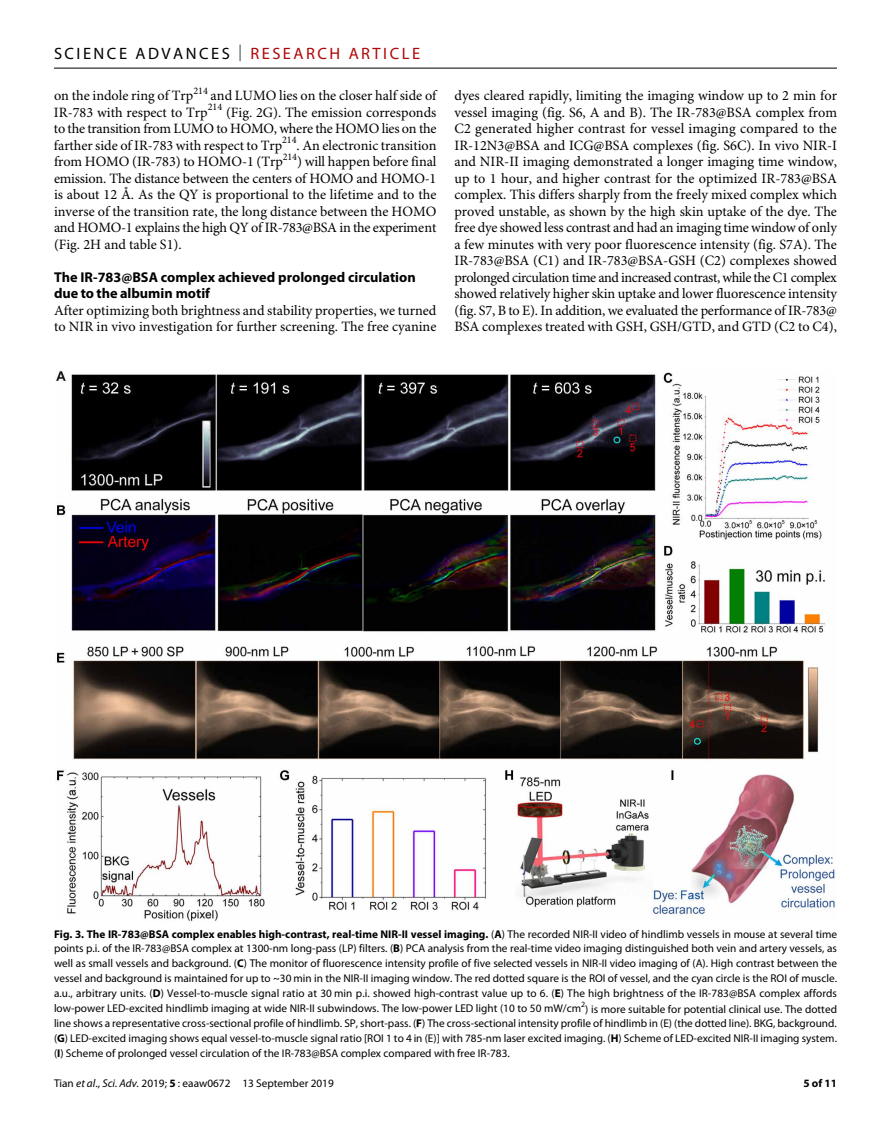
<style>
.page{position:relative;width:891px;height:1134px;background:#fff}
.page>*{position:absolute;margin:0;border:0;box-sizing:border-box;transform-origin:0 0}
.t1{font:16.5px "Myriad Pro";letter-spacing:.15em;color:#000}
.t2{font:14.25px/16.5px "Minion Pro";color:#000;text-align:justify}
.t3{font:700 14.25px/16.5px "Myriad Pro";color:#000}
.t4{font:11.25px/15px "Myriad Pro";color:#000;text-align:justify}
.t5{font:700 11.25px "Myriad Pro";color:#000}
.s1{font-weight:300}
.s2{color:#b10508}
.s3{font-weight:700}
.s4{font-style:italic}
</style>
<div class="page">
<hr style="left:54px;top:68px;width:783px;height:1px;background:#000">
<img style="left:55px;top:371px;width:781px;height:550px">
<p class="t1" style="left:54px;top:40px;width:368px">SCIENCE ADVANCES <span class="s1">|</span> <span class="s2">RESEARCH ARTICLE</span></p>
<p class="t2" style="left:54px;top:89px;width:384px">on the indole ring of Trp<sup>214</sup> and LUMO lies on the closer half side of IR-783 with respect to Trp<sup>214</sup> (Fig. 2G). The emission corresponds to the transition from LUMO to HOMO, where the HOMO lies on the farther side of IR-783 with respect to Trp<sup>214</sup>. An electronic transition from HOMO (IR-783) to HOMO-1 (Trp<sup>214</sup>) will happen before final emission. The distance between the centers of HOMO and HOMO-1 is about 12 Å. As the QY is proportional to the lifetime and to the inverse of the transition rate, the long distance between the HOMO and HOMO-1 explains the high QY of IR-783@BSA in the experiment (Fig. 2H and table S1).</p>
<p class="t3" style="left:54px;top:267px;width:363px">The IR-783@BSA complex achieved prolonged circulation due to the albumin motif</p>
<p class="t2" style="left:54px;top:303px;width:384px">After optimizing both brightness and stability properties, we turned to NIR in vivo investigation for further screening. The free cyanine</p>
<p class="t2" style="left:455px;top:89px;width:384px">dyes cleared rapidly, limiting the imaging window up to 2 min for vessel imaging (fig. S6, A and B). The IR-783@BSA complex from C2 generated higher contrast for vessel imaging compared to the IR-12N3@BSA and ICG@BSA complexes (fig. S6C). In vivo NIR-I and NIR-II imaging demonstrated a longer imaging time window, up to 1 hour, and higher contrast for the optimized IR-783@BSA complex. This differs sharply from the freely mixed complex which proved unstable, as shown by the high skin uptake of the dye. The free dye showed less contrast and had an imaging time window of only a few minutes with very poor fluorescence intensity (fig. S7A). The IR-783@BSA (C1) and IR-783@BSA-GSH (C2) complexes showed prolonged circulation time and increased contrast, while the C1 complex showed relatively higher skin uptake and lower fluorescence intensity (fig. S7, B to E). In addition, we evaluated the performance of IR-783@ BSA complexes treated with GSH, GSH/GTD, and GTD (C2 to C4),</p>
<p class="t4" style="left:54px;top:926px;width:785px"><span class="s3">Fig. 3. The IR-783@BSA complex enables high-contrast, real-time NIR-II vessel imaging.</span> (<span class="s3">A</span>) The recorded NIR-II video of hindlimb vessels in mouse at several time points p.i. of the IR-783@BSA complex at 1300-nm long-pass (LP) filters. (<span class="s3">B</span>) PCA analysis from the real-time video imaging distinguished both vein and artery vessels, as well as small vessels and background. (<span class="s3">C</span>) The monitor of fluorescence intensity profile of five selected vessels in NIR-II video imaging of (A). High contrast between the vessel and background is maintained for up to ~30 min in the NIR-II imaging window. The red dotted square is the ROI of vessel, and the cyan circle is the ROI of muscle. a.u., arbitrary units. (<span class="s3">D</span>) Vessel-to-muscle signal ratio at 30 min p.i. showed high-contrast value up to 6. (<span class="s3">E</span>) The high brightness of the IR-783@BSA complex affords low-power LED-excited hindlimb imaging at wide NIR-II subwindows. The low-power LED light (10 to 50 mW/cm<sup>2</sup>) is more suitable for potential clinical use. The dotted line shows a representative cross-sectional profile of hindlimb. SP, short-pass. (<span class="s3">F</span>) The cross-sectional intensity profile of hindlimb in (E) (the dotted line). BKG, background. (<span class="s3">G</span>) LED-excited imaging shows equal vessel-to-muscle signal ratio [ROI 1 to 4 in (E)] with 785-nm laser excited imaging. (<span class="s3">H</span>) Scheme of LED-excited NIR-II imaging system. (<span class="s3">I</span>) Scheme of prolonged vessel circulation of the IR-783@BSA complex compared with free IR-783.</p>
<p class="t4" style="left:54px;top:1076px;width:281px">Tian <span class="s4">et al</span>., <span class="s4">Sci. Adv.</span> 2019; <span class="s3">5</span> : eaaw0672 13 September 2019</p>
<p class="t5" style="left:803px;top:1074px;width:35px">5 of 11</p>
</div>
